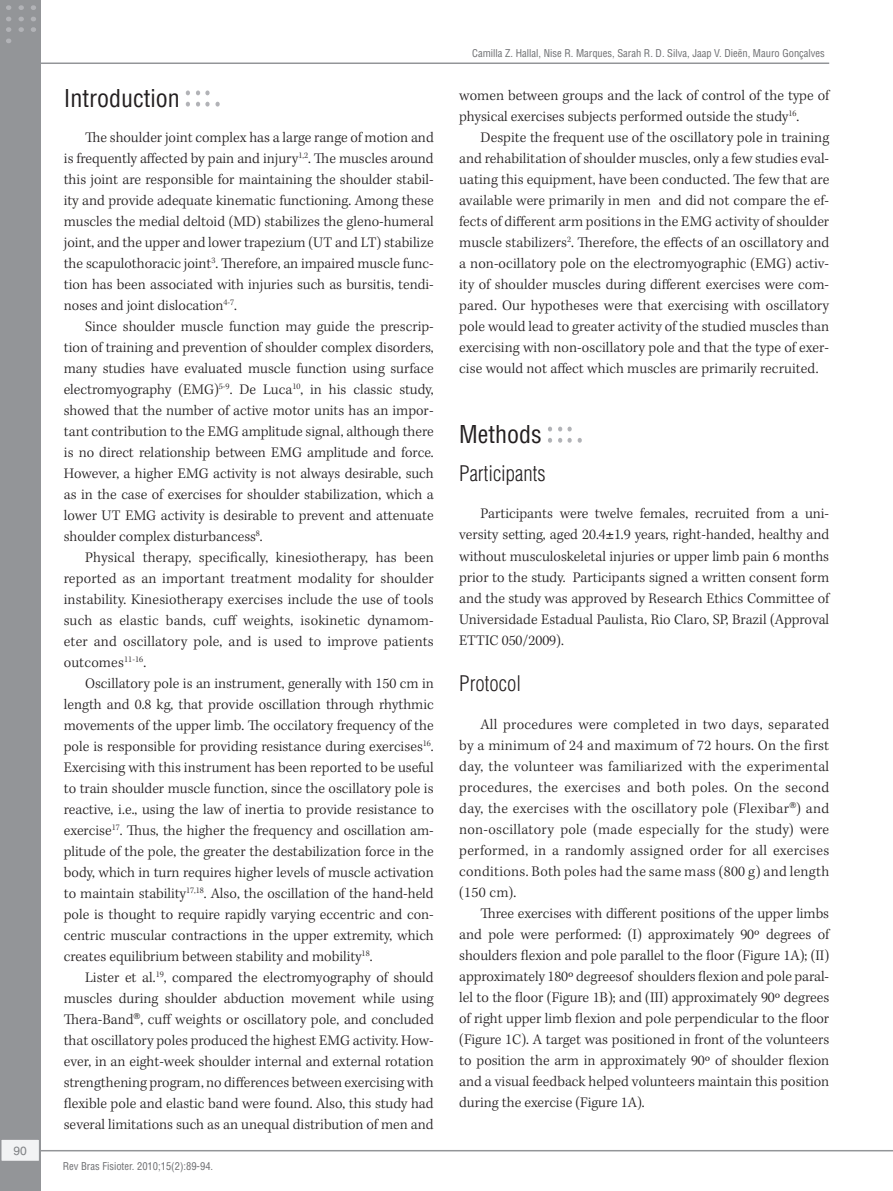
<style>
.page{position:relative;width:893px;height:1191px;background:#fff}
.page>*{position:absolute;margin:0;border:0;box-sizing:border-box;transform-origin:0 0}
.z04_0_Sub1{font:condensed 24px "Helvetica LT Std";color:#231f20}
.z04_1_Sub2{font:300 condensed 21px "Helvetica LT Std";color:#231f20}
.z05_0_texto_txt{font:300 15px/21px "Kepler Std";color:#231f20;text-align:justify}
.t1{font:12px "Helvetica LT Std";color:#808285}
.z06_2_cabecalho{font:condensed 10.5px "Helvetica LT Std";color:#6c6d70}
</style>
<div class="page">
<svg style="left:196px;top:102px;width:24px;height:5px"></svg>
<svg style="left:186px;top:102px;width:4px;height:5px"></svg>
<svg style="left:196px;top:90px;width:14px;height:5px"></svg>
<svg style="left:186px;top:90px;width:4px;height:5px"></svg>
<svg style="left:578px;top:438px;width:4px;height:5px"></svg>
<svg style="left:558px;top:438px;width:14px;height:5px"></svg>
<svg style="left:548px;top:438px;width:4px;height:5px"></svg>
<svg style="left:558px;top:426px;width:14px;height:5px"></svg>
<svg style="left:548px;top:426px;width:4px;height:5px"></svg>
<hr style="left:14px;top:1150px;width:879px;height:1px;background:#939598">
<hr style="left:13px;top:62px;width:816px;height:2px;background:#939598">
<div style="left:0;top:0;width:40px;height:1191px;background:#939598"></div>
<div style="left:1px;top:1139px;width:39px;height:22px;background:#f2f3f4"></div>
<div style="left:0;top:1138px;width:40px;height:24px;border:2px solid #939598"></div>
<svg style="left:6px;top:39px;width:5px;height:4px"></svg>
<svg style="left:6px;top:27px;width:5px;height:5px"></svg>
<svg style="left:6px;top:17px;width:5px;height:4px"></svg>
<svg style="left:6px;top:5px;width:5px;height:5px"></svg>
<svg style="left:19px;top:27px;width:5px;height:5px"></svg>
<svg style="left:19px;top:17px;width:5px;height:4px"></svg>
<svg style="left:19px;top:5px;width:5px;height:5px"></svg>
<svg style="left:31px;top:27px;width:5px;height:5px"></svg>
<svg style="left:31px;top:17px;width:5px;height:4px"></svg>
<svg style="left:31px;top:5px;width:5px;height:5px"></svg>
<p class="t1" style="left:14px;top:1143px;width:15px">90</p>
<p class="z04_0_Sub1" style="left:64px;top:83px;width:117px">Introduction</p>
<p class="z05_0_texto_txt" style="left:64px;top:127px;width:371px;text-indent:21px">The shoulder joint complex has a large range of motion and is frequently affected by pain and injury<sup>1,2</sup>. The muscles around this joint are responsible for maintaining the shoulder stabil&shy;ity and provide adequate kinematic functioning. Among these muscles the medial deltoid (MD) stabilizes the gleno-humeral joint, and the upper and lower trapezium (UT and LT) stabilize the scapulothoracic joint<sup>3</sup>. Therefore, an impaired muscle func&shy;tion has been associated with injuries such as bursitis, tendi&shy;noses and joint dislocation<sup>4-7</sup>.</p>
<p class="z05_0_texto_txt" style="left:64px;top:316px;width:371px;text-indent:21px">Since shoulder muscle function may guide the prescrip&shy;tion of training and prevention of shoulder complex disorders, many studies have evaluated muscle function using surface electromyography (EMG)<sup>5-9</sup>. De Luca<sup>10</sup>, in his classic study, showed that the number of active motor units has an impor&shy;tant contribution to the EMG amplitude signal, although there is no direct relationship between EMG amplitude and force.<br>However, a higher EMG activity is not always desirable, such as in the case of exercises for shoulder stabilization, which a lower UT EMG activity is desirable to prevent and attenuate shoulder complex disturbancess<sup>8</sup>.</p>
<p class="z05_0_texto_txt" style="left:64px;top:547px;width:371px;text-indent:21px">Physical therapy, specifically, kinesiotherapy, has been reported as an important treatment modality for shoulder instability. Kinesiotherapy exercises include the use of tools such as elastic bands, cuff weights, isokinetic dynamom&shy;eter and oscillatory pole, and is used to improve patients outcomes<sup>11-16</sup>.</p>
<p class="z05_0_texto_txt" style="left:64px;top:673px;width:371px;text-indent:21px">Oscillatory pole is an instrument, generally with 150 cm in length and 0.8 kg, that provide oscillation through rhythmic movements of the upper limb. The occilatory frequency of the pole is responsible for providing resistance during exercises<sup>16</sup>.<br>Exercising with this instrument has been reported to be useful to train shoulder muscle function, since the oscillatory pole is reactive, i.e., using the law of inertia to provide resistance to exercise<sup>17</sup>. Thus, the higher the frequency and oscillation am&shy;plitude of the pole, the greater the destabilization force in the body, which in turn requires higher levels of muscle activation to maintain stability<sup>17,18</sup>. Also, the oscillation of the hand-held pole is thought to require rapidly varying eccentric and con&shy;centric muscular contractions in the upper extremity, which creates equilibrium between stability and mobility<sup>18</sup>.</p>
<p class="z05_0_texto_txt" style="left:64px;top:967px;width:371px;text-indent:21px">Lister et al.<sup>19</sup>, compared the electromyography of should muscles during shoulder abduction movement while using Thera-Band , cuff weights or oscillatory pole, and concluded that oscillatory poles produced the highest EMG activity. How&shy;ever, in an eight-week shoulder internal and external rotation strengthening program, no differences between exercising with flexible pole and elastic band were found. Also, this study had several limitations such as an unequal distribution of men and</p>
<p class="z06_2_cabecalho" style="left:63px;top:1160px;width:152px">Rev Bras Fisioter. 2010;15(2):89-94.</p>
<p class="z06_2_cabecalho" style="left:472px;top:46px;width:354px">Camilla Z. Hallal, Nise R. Marques, Sarah R. D. Silva, Jaap V. Dieën, Mauro Gonçalves</p>
<p class="z05_0_texto_txt" style="left:459px;top:85px;width:371px">women between groups and the lack of control of the type of physical exercises subjects performed outside the study<sup>16</sup>.</p>
<p class="z05_0_texto_txt" style="left:459px;top:127px;width:371px;text-indent:21px">Despite the frequent use of the oscillatory pole in training and rehabilitation of shoulder muscles, only a few studies eval&shy;uating this equipment, have been conducted. The few that are available were primarily in men and did not compare the ef&shy;fects of different arm positions in the EMG activity of shoulder muscle stabilizers<sup>2</sup>. Therefore, the effects of an oscillatory and a non-ocillatory pole on the electromyographic (EMG) activ&shy;ity of shoulder muscles during different exercises were com&shy;pared. Our hypotheses were that exercising with oscillatory pole would lead to greater activity of the studied muscles than exercising with non-oscillatory pole and that the type of exer&shy;cise would not affect which muscles are primarily recruited.</p>
<p class="z04_0_Sub1" style="left:459px;top:419px;width:84px">Methods</p>
<p class="z04_1_Sub2" style="left:459px;top:460px;width:88px">Participants</p>
<p class="z05_0_texto_txt" style="left:459px;top:504px;width:371px;text-indent:21px">Participants were twelve females, recruited from a uni&shy;versity setting, aged 20.4 1.9 years, right-handed, healthy and without musculoskeletal injuries or upper limb pain 6 months prior to the study. Participants signed a written consent form and the study was approved by Research Ethics Committee of Universidade Estadual Paulista, Rio Claro, SP, Brazil (Approval ETTIC 050/2009).</p>
<p class="z04_1_Sub2" style="left:459px;top:670px;width:63px">Protocol</p>
<p class="z05_0_texto_txt" style="left:459px;top:714px;width:371px;text-indent:21px">All procedures were completed in two days, separated by a minimum of 24 and maximum of 72 hours. On the first day, the volunteer was familiarized with the experimental procedures, the exercises and both poles. On the second day, the exercises with the oscillatory pole (Flexibar ) and non-oscillatory pole (made especially for the study) were performed, in a randomly assigned order for all exercises conditions. Both poles had the same mass (800 g) and length (150 cm).</p>
<p class="z05_0_texto_txt" style="left:459px;top:903px;width:371px;text-indent:21px">Three exercises with different positions of the upper limbs and pole were performed: (I) approximately 90º degrees of shoulders flexion and pole parallel to the floor (Figure 1A); (II) approximately 180º degreesof shoulders flexion and pole paral&shy;lel to the floor (Figure 1B); and (III) approximately 90º degrees of right upper limb flexion and pole perpendicular to the floor (Figure 1C). A target was positioned in front of the volunteers to position the arm in approximately 90º of shoulder flexion and a visual feedback helped volunteers maintain this position during the exercise (Figure 1A).</p>
</div>
